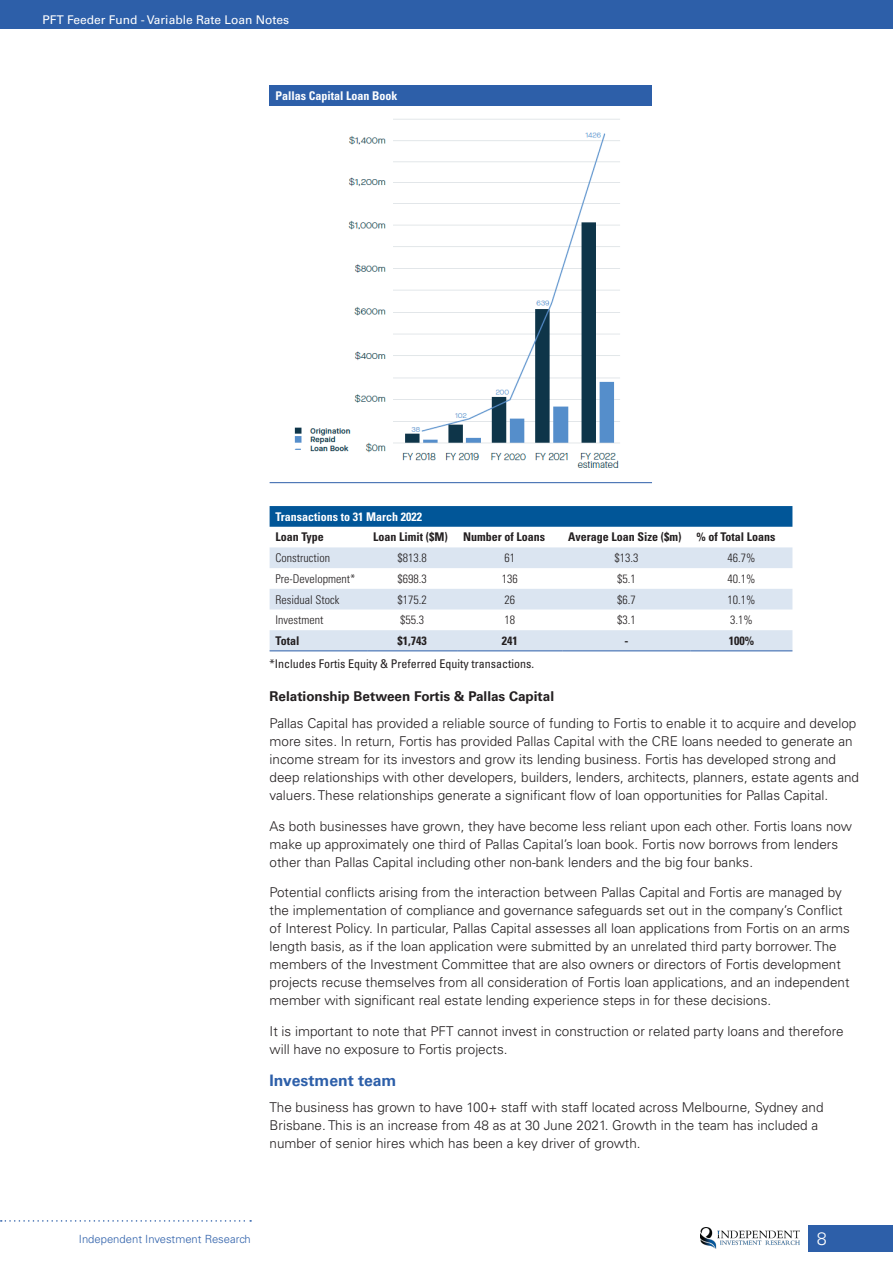
<style>
.page{position:relative;width:893px;height:1263px;background:#fff}
.page>*{position:absolute;margin:0;border:0;box-sizing:border-box;transform-origin:0 0}
.t1{font:300 18px "Univers LT Std";color:#fff}
.Header_3{font:700 15.75px "Univers LT Std";color:#2d5fa9}
.Body_Text{font:300 13.5px/18px "Univers LT Std";color:#231f20}
.Header_4{font:700 13.5px "Univers LT Std";color:#231f20}
.Table_text{font:300 condensed 12px "Univers LT Std";color:#231f20}
.Table_text-2{font:700 condensed 12px "Univers LT Std";color:#231f20}
.Source{font:condensed 12px "Univers LT Std";color:#231f20}
.Table_header{font:700 condensed 12px "Univers LT Std";color:#fff}
.t2{font:12px "Univers LT Std";color:#fff}
.t3{font:300 11.25px "Univers LT Std";color:#2d5fa9}
</style>
<div class="page">
<div style="left:808px;top:1225px;width:85px;height:26px;background:#2d5fa9"></div>
<div style="left:0;top:0;width:893px;height:28px;background:#2d5fa9"></div>
<img style="left:700px;top:1227px;width:99px;height:21px">
<svg style="left:1px;top:1220px;width:250px;height:2px"></svg>
<div style="left:270px;top:85px;width:382px;height:21px;background:#2d5fa9"></div>
<hr style="left:270px;top:482px;width:382px;height:1px;background:#2d5fa9">
<img style="left:294px;top:119px;width:326px;height:349px">
<svg style="left:270px;top:506px;width:522px;height:21px;background:#045899"></svg>
<svg style="left:270px;top:547px;width:522px;height:103px;fill:#dbe5f1"></svg>
<hr style="left:270px;top:650px;width:97px;height:1px;background:#2d5fa9">
<hr style="left:367px;top:650px;width:90px;height:1px;background:#2d5fa9">
<hr style="left:457px;top:650px;width:105px;height:1px;background:#2d5fa9">
<hr style="left:562px;top:650px;width:128px;height:1px;background:#2d5fa9">
<hr style="left:690px;top:650px;width:102px;height:1px;background:#2d5fa9">
<p class="t2" style="left:43px;top:13px;width:248px">PFT Feeder Fund - Variable Rate Loan Notes</p>
<p class="Table_header" style="left:276px;top:88px;width:124px">Pallas Capital Loan Book</p>
<p class="Table_header" style="left:276px;top:509px;width:148px">Transactions to 31 March 2022</p>
<p class="Table_text-2" style="left:276px;top:530px;width:50px">Loan Type</p>
<p class="Table_text-2" style="left:373px;top:530px;width:76px">Loan Limit ($M)</p>
<p class="Table_text-2" style="left:463px;top:530px;width:83px">Number of Loans</p>
<p class="Table_text-2" style="left:568px;top:530px;width:115px">Average Loan Size ($m)</p>
<p class="Table_text-2" style="left:696px;top:530px;width:81px">% of Total Loans</p>
<p class="Table_text" style="left:276px;top:551px;width:56px">Construction</p>
<p class="Table_text" style="left:397px;top:551px;width:31px">$813.8</p>
<p class="Table_text" style="left:504px;top:551px;width:12px">61</p>
<p class="Table_text" style="left:614px;top:551px;width:25px">$13.3</p>
<p class="Table_text" style="left:727px;top:551px;width:29px">46.7%</p>
<p class="Table_text" style="left:276px;top:571px;width:81px">Pre-Development*</p>
<p class="Table_text" style="left:397px;top:571px;width:31px">$698.3</p>
<p class="Table_text" style="left:502px;top:571px;width:17px">136</p>
<p class="Table_text" style="left:617px;top:571px;width:20px">$5.1</p>
<p class="Table_text" style="left:727px;top:571px;width:29px">40.1%</p>
<p class="Table_text" style="left:276px;top:592px;width:65px">Residual Stock</p>
<p class="Table_text" style="left:397px;top:592px;width:31px">$175.2</p>
<p class="Table_text" style="left:504px;top:592px;width:12px">26</p>
<p class="Table_text" style="left:617px;top:592px;width:20px">$6.7</p>
<p class="Table_text" style="left:727px;top:592px;width:29px">10.1%</p>
<p class="Table_text" style="left:276px;top:613px;width:49px">Investment</p>
<p class="Table_text" style="left:400px;top:613px;width:25px">$55.3</p>
<p class="Table_text" style="left:504px;top:613px;width:12px">18</p>
<p class="Table_text" style="left:617px;top:613px;width:20px">$3.1</p>
<p class="Table_text" style="left:730px;top:613px;width:24px">3.1%</p>
<p class="Table_text-2" style="left:276px;top:633px;width:25px">Total</p>
<p class="Table_text-2" style="left:397px;top:633px;width:31px">$1,743</p>
<p class="Table_text-2" style="left:502px;top:633px;width:17px">241</p>
<p class="Table_text-2" style="left:624px;top:633px;width:5px">-</p>
<p class="Table_text-2" style="left:729px;top:633px;width:27px">100%</p>
<p class="Source" style="left:270px;top:656px;width:266px">*Includes Fortis Equity &amp; Preferred Equity transactions.</p>
<p class="Header_4" style="left:270px;top:689px;width:286px">Relationship Between Fortis &amp; Pallas Capital</p>
<p class="Body_Text" style="left:270px;top:714px;width:591px">Pallas Capital has provided a reliable source of funding to Fortis to enable it to acquire and develop more sites. In return, Fortis has provided Pallas Capital with the CRE loans needed to generate an income stream for its investors and grow its lending business. Fortis has developed strong and deep relationships with other developers, builders, lenders, architects, planners, estate agents and valuers. These relationships generate a significant flow of loan opportunities for Pallas Capital.</p>
<p class="Body_Text" style="left:270px;top:817px;width:584px">As both businesses have grown, they have become less reliant upon each other. Fortis loans now make up approximately one third of Pallas Capital’s loan book. Fortis now borrows from lenders other than Pallas Capital including other non-bank lenders and the big four banks.</p>
<p class="Body_Text" style="left:270px;top:884px;width:582px">Potential conflicts arising from the interaction between Pallas Capital and Fortis are managed by the implementation of compliance and governance safeguards set out in the company’s Conflict of Interest Policy. In particular, Pallas Capital assesses all loan applications from Fortis on an arms length basis, as if the loan application were submitted by an unrelated third party borrower. The members of the Investment Committee that are also owners or directors of Fortis development projects recuse themselves from all consideration of Fortis loan applications, and an independent member with significant real estate lending experience steps in for these decisions.</p>
<p class="Body_Text" style="left:270px;top:1022px;width:576px">It is important to note that PFT cannot invest in construction or related party loans and therefore will have no exposure to Fortis projects.</p>
<p class="Header_3" style="left:270px;top:1071px;width:128px">Investment team</p>
<p class="Body_Text" style="left:270px;top:1098px;width:555px">The business has grown to have 100+ staff with staff located across Melbourne, Sydney and<br>Brisbane. This is an increase from 48 as at 30 June 2021. Growth in the team has included a number of senior hires which has been a key driver of growth.</p>
<p class="t3" style="left:79px;top:1232px;width:173px">Independent Investment Research</p>
<h1 class="t1" style="left:817px;top:1227px;width:12px">8</h1>
</div>
